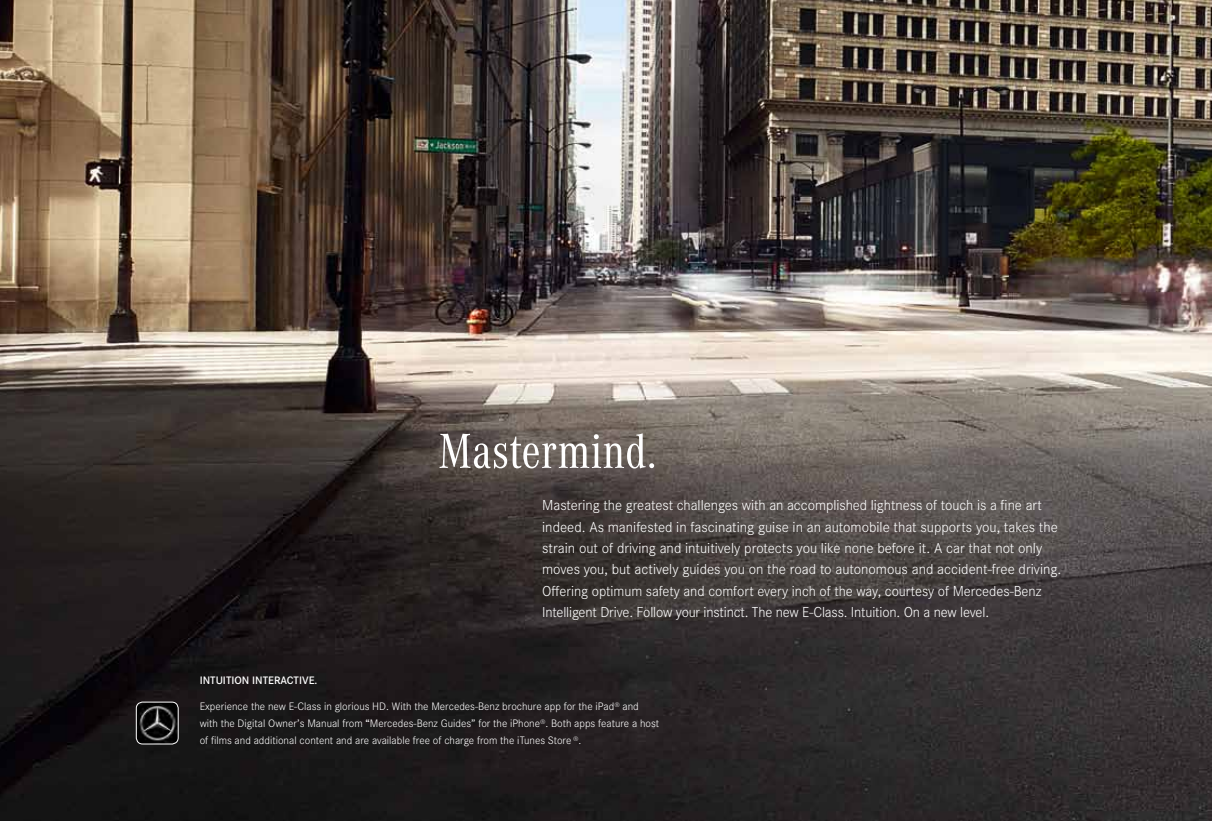
<style>
.page{position:relative;width:1212px;height:821px;background:#fff}
.page>*{position:absolute;margin:0;border:0;box-sizing:border-box;transform-origin:0 0}
.t1{font:51px "Corporate A Cond Pro";color:#fff}
.t2{font:300 15px/21.3px "Corporate S Pro";color:#fff}
.t3{font:300 11.25px/17px "Corporate S Pro";color:#fff}
.t4{font:600 11.25px "Corporate S Pro";color:#fff}
.s1{font-weight:600}
</style>
<div class="page">
<img style="left:0;top:0;width:1212px;height:821px">
<img style="left:136px;top:702px;width:42px;height:42px">
<div style="left:136px;top:702px;width:42px;height:42px;border:1px solid #fff;border-radius:6px"></div>
<h1 class="t1" style="left:438px;top:416px;width:220px">Mastermind.</h1>
<p class="t2" style="left:542px;top:494px;width:521px">Mastering the greatest challenges with an accomplished lightness of touch is a fine art indeed. As manifested in fascinating guise in an automobile that supports you, takes the strain out of driving and intuitively protects you like none before it. A car that not only moves you, but actively guides you on the road to autonomous and accident-free driving.<br>Offering optimum safety and comfort every inch of the way, courtesy of Mercedes-Benz Intelligent Drive. Follow your instinct. The new E-Class. Intuition. On a new level.</p>
<p class="t4" style="left:200px;top:671px;width:119px">INTUITION INTERACTIVE.</p>
<p class="t3" style="left:200px;top:697px;width:461px">Experience the new E-Class in glorious HD. With the Mercedes-Benz brochure app for the iPad<sup>®</sup> and with the Digital Owner’s Manual from <span class="s1">“</span>Mercedes-Benz Guides” for the iPhone<sup>®</sup>. Both apps feature a host of films and additional content and are available free of charge from the iTunes Store <sup>®</sup>.</p>
</div>
